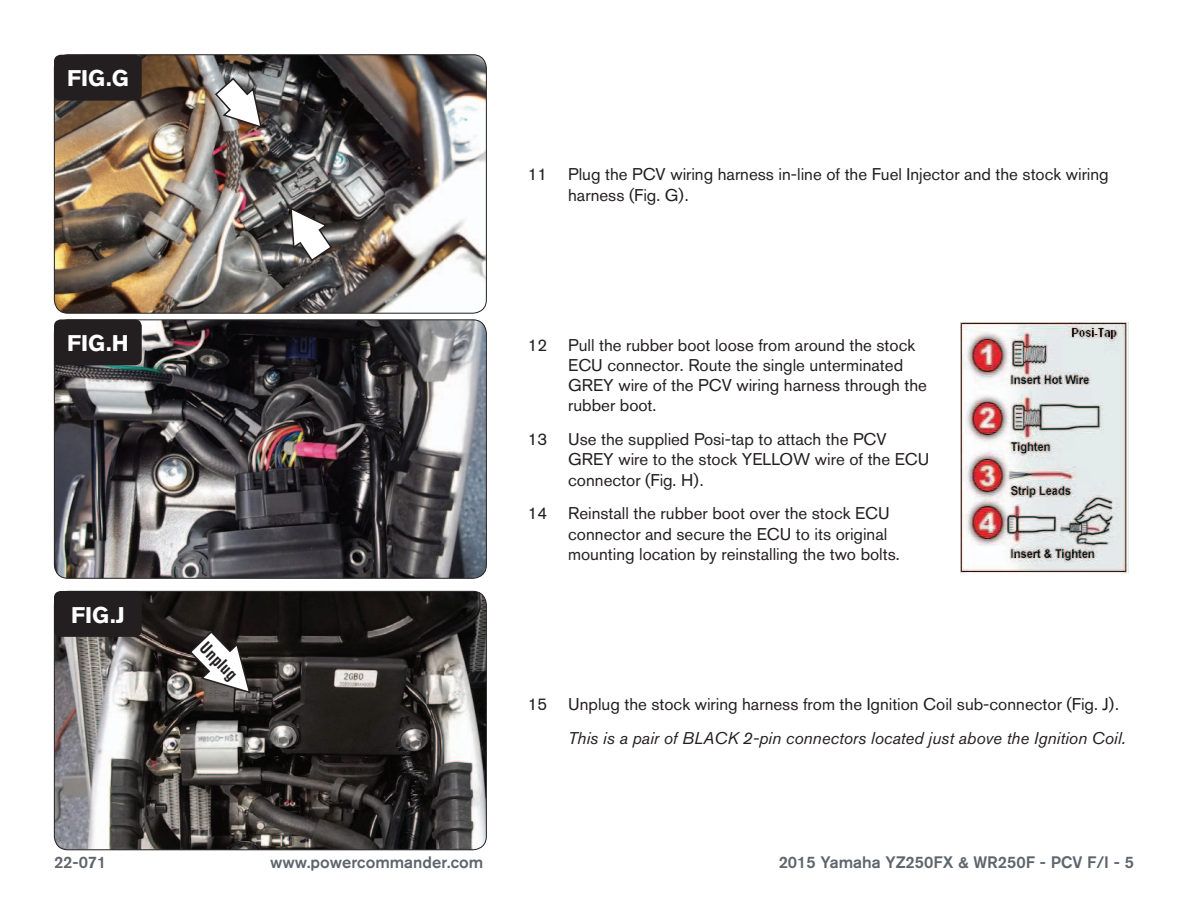
<style>
.page{position:relative;width:1188px;height:918px;background:#fff}
.page>*{position:absolute;margin:0;border:0;box-sizing:border-box;transform-origin:0 0}
.t1{font:700 22.5px "Akzidenz Grotesk BQ";color:#fff}
.Callouts{font:700 condensed 17.7px "Akzidenz Grotesk BQ";color:#231f20}
.Bodycopy{font:16.8px/20.2px "Akzidenz Grotesk BQ";color:#231f20}
.Bodycopy-2{font:italic 16.8px "Akzidenz Grotesk BQ";color:#231f20}
.t2{font:500 16.5px "Akzidenz Grotesk BQ";color:#5e656c}
</style>
<div class="page">
<img style="left:54px;top:55px;width:431px;height:257px">
<div style="left:54px;top:54px;width:433px;height:260px;border:1px solid #231f20;border-radius:14px"></div>
<img style="left:54px;top:320px;width:431px;height:258px">
<div style="left:54px;top:319px;width:433px;height:260px;border:1px solid #231f20;border-radius:14px"></div>
<div style="left:54px;top:55px;width:88px;height:46px;background:#231f20;border-radius:7px"></div>
<div style="left:54px;top:319px;width:88px;height:46px;background:#231f20;border-radius:7px"></div>
<img style="left:54px;top:591px;width:432px;height:259px">
<div style="left:54px;top:591px;width:433px;height:259px;border:1px solid #231f20;border-radius:14px"></div>
<div style="left:54px;top:591px;width:88px;height:46px;background:#231f20;border-radius:7px"></div>
<svg style="left:289px;top:206px;width:44px;height:56px"></svg>
<svg style="left:214px;top:77px;width:49px;height:52px"></svg>
<img style="left:960px;top:322px;width:169px;height:252px">
<svg style="left:188px;top:630px;width:64px;height:64px"></svg>
<p class="t1" style="left:67px;top:65px;width:63px">FIG.G</p>
<p class="t1" style="left:67px;top:330px;width:63px">FIG.H</p>
<p class="t1" style="left:71px;top:602px;width:55px">FIG.J</p>
<p class="Callouts" style="left:211px;top:638px;width:47px;rotate:46deg">Unplug</p>
<p class="Bodycopy" style="left:568px;top:164px;width:542px;text-indent:-40px">11 Plug the PCV wiring harness in-line of the Fuel Injector and the stock wiring harness (Fig. G).</p>
<p class="Bodycopy" style="left:568px;top:334px;width:360px;text-indent:-40px">12 Pull the rubber boot loose from around the stock ECU connector. Route the single unterminated GREY wire of the PCV wiring harness through the rubber boot.</p>
<p class="Bodycopy" style="left:568px;top:429px;width:363px;text-indent:-40px">13 Use the supplied Posi-tap to attach the PCV<br>GREY wire to the stock YELLOW wire of the ECU connector (Fig. H).</p>
<p class="Bodycopy" style="left:568px;top:503px;width:333px;text-indent:-40px">14 Reinstall the rubber boot over the stock ECU connector and secure the ECU to its original mounting location by reinstalling the two bolts.</p>
<p class="Bodycopy" style="left:528px;top:694px;width:593px">15 Unplug the stock wiring harness from the Ignition Coil sub-connector (Fig. J).</p>
<p class="Bodycopy-2" style="left:568px;top:728px;width:559px">This is a pair of BLACK 2-pin connectors located just above the Ignition Coil.</p>
<p class="t2" style="left:54px;top:852px;width:54px">22-071</p>
<p class="t2" style="left:270px;top:852px;width:215px">www.powercommander.com</p>
<p class="t2" style="left:779px;top:852px;width:357px">2015 Yamaha YZ250FX &amp; WR250F - PCV F/I - 5</p>
</div>
